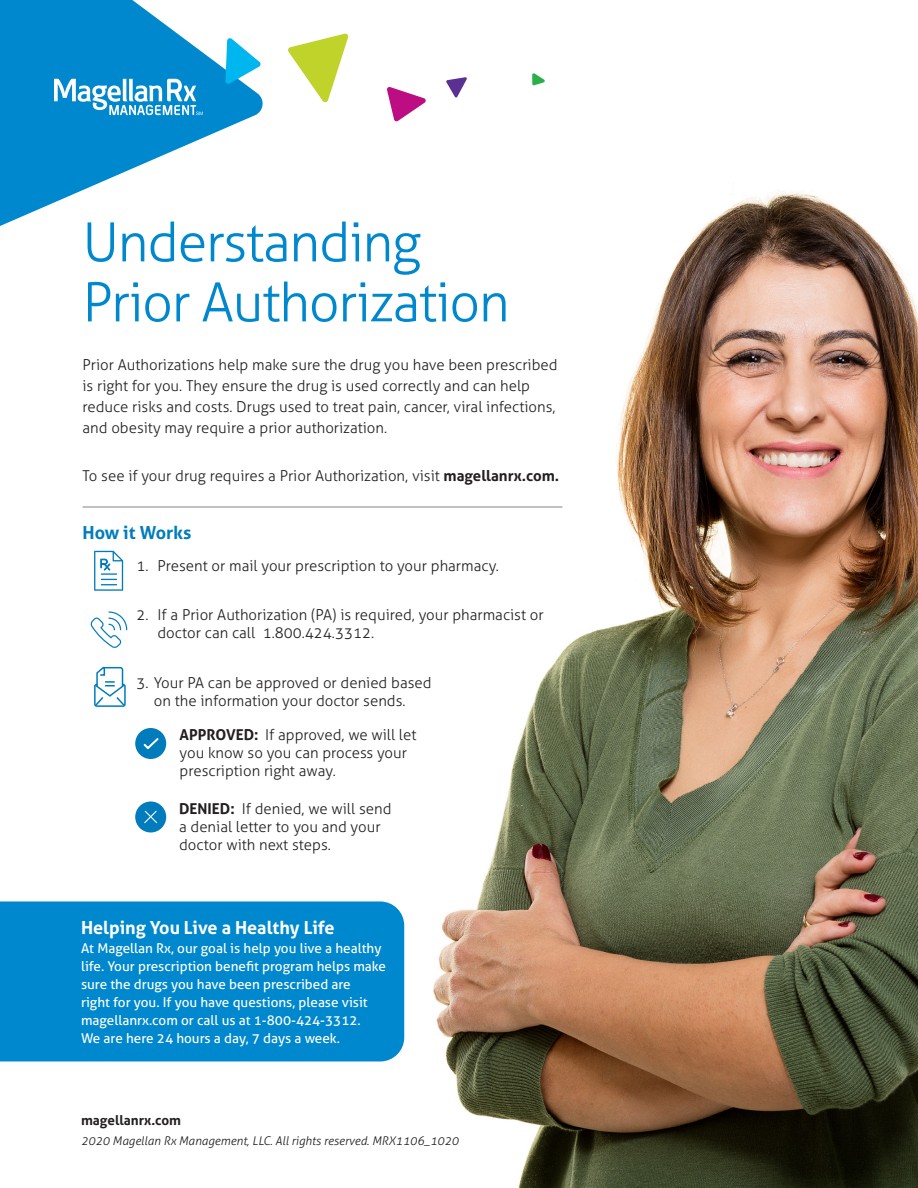
<style>
.page{position:relative;width:918px;height:1188px;background:#fff}
.page>*{position:absolute;margin:0;border:0;box-sizing:border-box;transform-origin:0 0}
.Headline{font:300 54px/60px "Aller";letter-spacing:-.025em;color:#0088ce}
.Body_copy{font:700 18px "Aller";color:#fff}
.Body_copy-2{font:700 18px "Aller";color:#007cbd}
.Body_copy-3{font:300 15px/18px "Aller";color:#231f20}
.Body_copy-4{font:13.5px/18px "Aller";color:#fff}
.t1{font:700 13.5px "Aller";color:#231f20}
.t2{font:italic 300 12px "Aller";color:#231f20}
.s1{font-weight:700}
</style>
<div class="page">
<svg style="left:0;top:0;width:263px;height:226px;fill:#0088ce"></svg>
<svg style="left:446px;top:77px;width:21px;height:21px"></svg>
<svg style="left:532px;top:73px;width:13px;height:13px"></svg>
<svg style="left:288px;top:33px;width:61px;height:70px"></svg>
<svg style="left:225px;top:37px;width:36px;height:48px"></svg>
<svg style="left:387px;top:87px;width:39px;height:35px"></svg>
<svg style="left:54px;top:79px;width:149px;height:36px"></svg>
<img style="left:406px;top:190px;width:512px;height:998px">
<svg style="left:94px;top:551px;width:29px;height:40px"></svg>
<div style="left:135px;top:728px;width:31px;height:31px;background:#007cbd;border-radius:50%"></div>
<svg style="left:143px;top:738px;width:16px;height:12px"></svg>
<div style="left:135px;top:801px;width:31px;height:31px;background:#007cbd;border-radius:50%"></div>
<svg style="left:144px;top:811px;width:13px;height:12px"></svg>
<svg style="left:90px;top:611px;width:37px;height:37px"></svg>
<svg style="left:94px;top:666px;width:32px;height:41px"></svg>
<hr style="left:83px;top:507px;width:479px;height:1px;background:#808285">
<div style="left:0;top:901px;width:404px;height:160px;background:#0088ce"></div>
<p class="Headline" style="left:83px;top:212px;width:429px">Understanding<br>Prior Authorization</p>
<p class="Body_copy-3" style="left:83px;top:354px;width:477px;line-height:21px">Prior Authorizations help make sure the drug you have been prescribed is right for you. They ensure the drug is used correctly and can help reduce risks and costs. Drugs used to treat pain, cancer, viral infections, and obesity may require a prior authorization.</p>
<p class="Body_copy-3" style="left:83px;top:466px;width:478px">To see if your drug requires a Prior Authorization, visit <span class="s1">magellanrx.com.</span></p>
<p class="Body_copy-2" style="left:83px;top:522px;width:110px">How it Works</p>
<p class="Body_copy-3" style="left:137px;top:556px;width:364px">1. Present or mail your prescription to your pharmacy.</p>
<p class="Body_copy-3" style="left:158px;top:606px;width:388px;text-indent:-21px">2. If a Prior Authorization (PA) is required, your pharmacist or doctor can call 1.800.424.3312.</p>
<p class="Body_copy-3" style="left:137px;top:673px;width:297px;text-align:center">3. Your PA can be approved or denied based on the information your doctor sends.</p>
<p class="Body_copy-3" style="left:180px;top:726px;width:238px"><span class="s1">APPROVED:</span> If approved, we will let you know so you can process your prescription right away.</p>
<p class="Body_copy-3" style="left:179px;top:799px;width:214px"><span class="s1">DENIED:</span> If denied, we will send a denial letter to you and your doctor with next steps.</p>
<p class="Body_copy" style="left:81px;top:916px;width:255px">Helping You Live a Healthy Life</p>
<p class="Body_copy-4" style="left:81px;top:939px;width:307px">At Magellan Rx, our goal is help you live a healthy life. Your prescription benefit program helps make sure the drugs you have been prescribed are<br>right for you. If you have questions, please visit magellanrx.com or call us at 1-800-424-3312.<br>We are here 24 hours a day, 7 days a week.</p>
<p class="t1" style="left:81px;top:1112px;width:102px">magellanrx.com</p>
<p class="t2" style="left:81px;top:1133px;width:379px">2020 Magellan Rx Management, LLC. All rights reserved. MRX1106_1020</p>
</div>
